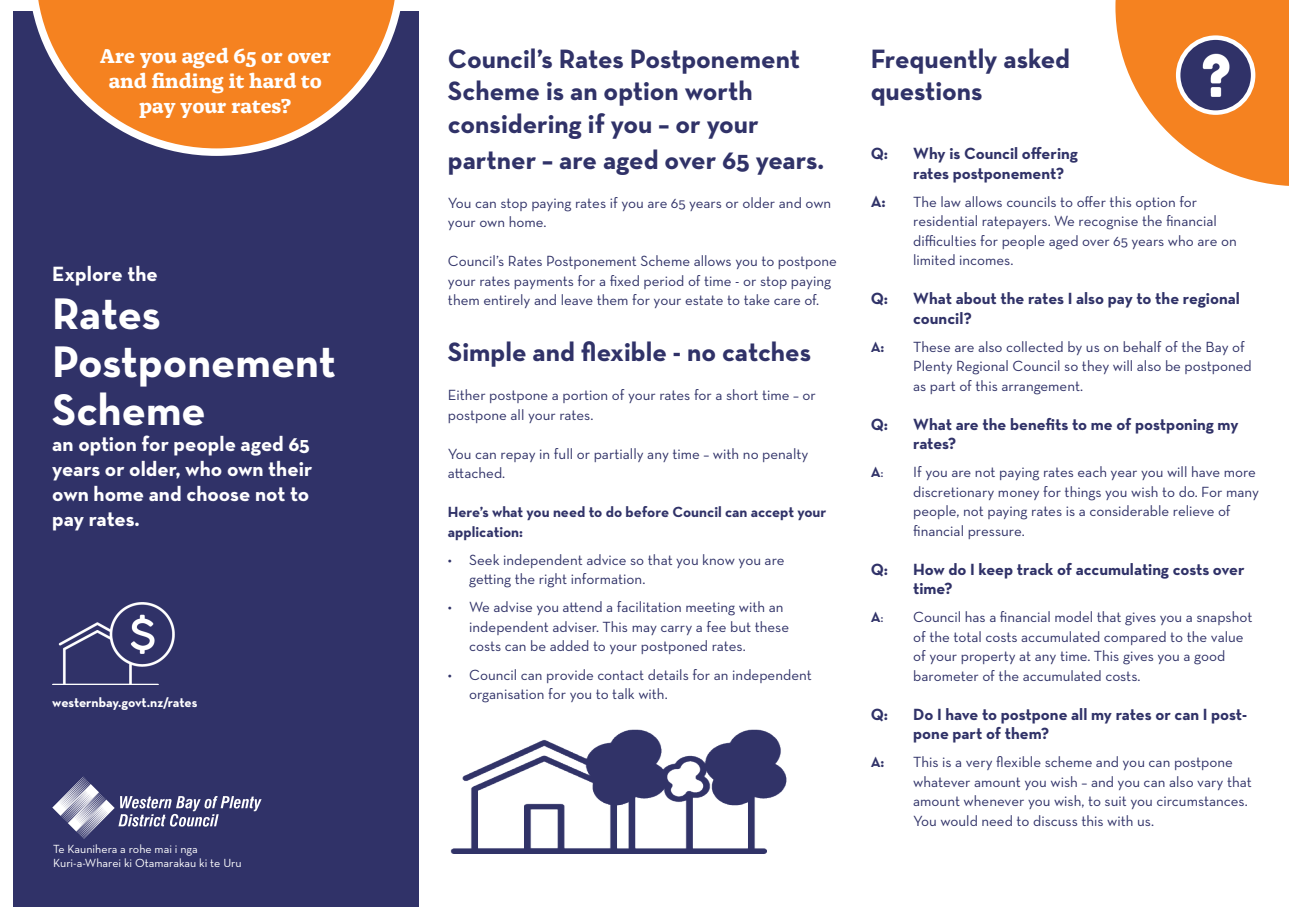
<style>
.page{position:relative;width:1289px;height:919px;background:#fff}
.page>*{position:absolute;margin:0;border:0;box-sizing:border-box;transform-origin:0 0}
.t1{font:700 45px/48px "Neutraface Text";color:#fff}
.t2{font:700 27px/32.4px "Neutraface Text";color:#303268}
.t3{font:700 21px/25.2px "Neutraface Text";color:#fff}
.t4{font:700 21px/25.2px "Alda OTCEV";color:#fff;text-align:center}
.t5{font:700 16.5px/19.5px "Neutraface Text";color:#303268}
.t6{font:15px/19.5px "Neutraface Text";color:#303268}
.t7{font:700 15px/19.5px "Neutraface Text";color:#303268}
.t8{font:700 13.5px "Neutraface Text";letter-spacing:-.005em;color:#fff}
.t9{font:12px/13.5px "Neutraface Text";color:#fff}
.s1{font-weight:400}
</style>
<div class="page">
<svg style="left:1115px;top:0;width:173px;height:186px"></svg>
<div style="left:13px;top:11px;width:405px;height:895px;background:#303268"></div>
<img style="left:52px;top:602px;width:122px;height:82px">
<svg style="left:52px;top:776px;width:209px;height:62px"></svg>
<svg style="left:32px;top:0;width:369px;height:156px"></svg>
<svg style="left:1178px;top:38px;width:75px;height:75px;background:#494a7a"></svg>
<div style="left:1175px;top:35px;width:80px;height:80px;border:4px solid #fff;border-radius:50%"></div>
<img style="left:1200px;top:52px;width:29px;height:45px">
<img style="left:450px;top:729px;width:337px;height:124px">
<p class="t4" style="left:100px;top:41px;width:233px">Are you aged 65 or over and finding it hard to pay your rates?</p>
<p class="t2" style="left:448px;top:42px;width:354px">Council’s Rates Postponement<br>Scheme is an option worth considering if you – or your</p>
<p class="t2" style="left:448px;top:143px;width:378px">partner – are aged over 65 years.</p>
<p class="t6" style="left:448px;top:193px;width:385px">You can stop paying rates if you are 65 years or older and own your own home.</p>
<p class="t6" style="left:448px;top:251px;width:390px">Council’s Rates Postponement Scheme allows you to postpone your rates payments for a fixed period of time - or stop paying them entirely and leave them for your estate to take care of.</p>
<p class="t2" style="left:448px;top:335px;width:364px">Simple and flexible - no catches</p>
<p class="t6" style="left:448px;top:385px;width:369px">Either postpone a portion of your rates for a short time – or postpone all your rates.</p>
<p class="t6" style="left:448px;top:444px;width:362px">You can repay in full or partially any time – with no penalty attached.</p>
<p class="t7" style="left:448px;top:502px;width:380px">Here’s what you need to do before Council can accept your application:</p>
<p class="t6" style="left:469px;top:550px;width:317px;text-indent:-21px">• Seek independent advice so that you know you are getting the right information.</p>
<p class="t6" style="left:469px;top:597px;width:321px;text-indent:-21px">• We advise you attend a facilitation meeting with an independent adviser. This may carry a fee but these costs can be added to your postponed rates.</p>
<p class="t6" style="left:469px;top:664px;width:344px;text-indent:-21px">• Council can provide contact details for an independent organisation for you to talk with.</p>
<p class="t3" style="left:52px;top:261px;width:107px">Explore the</p>
<p class="t1" style="left:52px;top:289px;width:285px">Rates<br>Postponement<br>Scheme</p>
<p class="t3" style="left:52px;top:430px;width:261px">an option for people aged 65 years or older, who own their own home and choose not to pay rates.</p>
<p class="t8" style="left:52px;top:693px;width:147px">westernbay.govt.nz/rates</p>
<p class="t9" style="left:53px;top:842px;width:190px">Te Kaunihera a rohe mai i nga<br>Kuri-a-Wharei ki Otamarakau ki te Uru</p>
<p class="t2" style="left:870px;top:42px;width:201px">Frequently asked questions</p>
<p class="t5" style="left:870px;top:143px;width:19px">Q:</p>
<p class="t5" style="left:913px;top:143px;width:166px">Why is Council offering rates postponement?</p>
<p class="t5" style="left:870px;top:191px;width:17px">A:</p>
<p class="t6" style="left:913px;top:191px;width:325px">The law allows councils to offer this option for residential ratepayers. We recognise the financial difficulties for people aged over 65 years who are on limited incomes.</p>
<p class="t5" style="left:870px;top:288px;width:19px">Q:</p>
<p class="t5" style="left:913px;top:288px;width:328px">What about the rates I also pay to the regional council?</p>
<p class="t7" style="left:870px;top:336px;width:15px">A:</p>
<p class="t6" style="left:913px;top:336px;width:340px">These are also collected by us on behalf of the Bay of<br>Plenty Regional Council so they will also be postponed as part of this arrangement.</p>
<p class="t5" style="left:870px;top:414px;width:19px">Q:</p>
<p class="t5" style="left:913px;top:414px;width:327px">What are the benefits to me of postponing my rates?</p>
<p class="t7" style="left:870px;top:462px;width:15px">A<span class="s1">:</span></p>
<p class="t6" style="left:913px;top:462px;width:347px">If you are not paying rates each year you will have more discretionary money for things you wish to do. For many people, not paying rates is a considerable relieve of financial pressure.</p>
<p class="t5" style="left:870px;top:559px;width:19px">Q:</p>
<p class="t5" style="left:913px;top:559px;width:333px">How do I keep track of accumulating costs over time?</p>
<p class="t7" style="left:870px;top:607px;width:15px">A<span class="s1">:</span></p>
<p class="t6" style="left:913px;top:607px;width:341px">Council has a financial model that gives you a snapshot of the total costs accumulated compared to the value of your property at any time. This gives you a good barometer of the accumulated costs.</p>
<p class="t5" style="left:870px;top:704px;width:19px">Q:</p>
<p class="t5" style="left:913px;top:704px;width:335px">Do I have to postpone all my rates or can I post&shy;pone part of them?</p>
<p class="t7" style="left:870px;top:752px;width:15px">A:</p>
<p class="t6" style="left:913px;top:752px;width:340px">This is a very flexible scheme and you can postpone whatever amount you wish – and you can also vary that amount whenever you wish, to suit you circumstances.<br>You would need to discuss this with us.</p>
</div>
